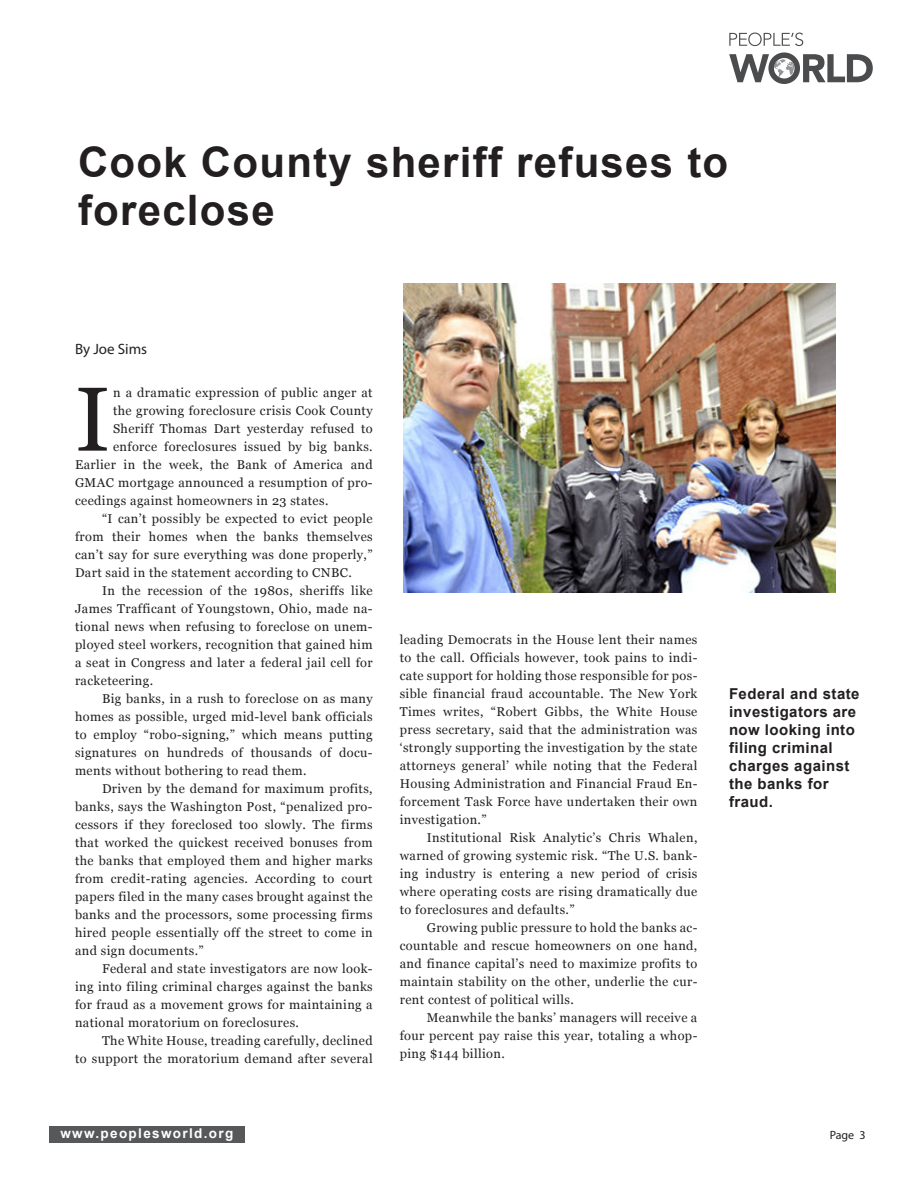
<style>
.page{position:relative;width:918px;height:1188px;background:#fff}
.page>*{position:absolute;margin:0;border:0;box-sizing:border-box;transform-origin:0 0}
.caps_paragraph{font:90.75px "Georgia";color:#231f20}
.title_arial-medium{font:700 42px/48px "Arial";letter-spacing:.03em;color:#231f20}
.quote{font:700 15px/18px "Arial";letter-spacing:.03em;color:#231f20}
.by_line{font:15px "Myriad Pro";color:#231f20}
.t1{font:700 13.5px "Arial";letter-spacing:.1em;color:#fff}
.body-text{font:12.75px/18px "Georgia";letter-spacing:.03em;color:#231f20;text-align:justify}
.caps_paragraph-2{font:12.75px "Georgia";letter-spacing:.03em;color:#231f20}
.by_line-2{font:12px "Myriad Pro";color:#231f20}
</style>
<div class="page">
<img style="left:404px;top:284px;width:432px;height:309px">
<div style="left:49px;top:1126px;width:196px;height:17px;background:#57585a"></div>
<svg style="left:729px;top:33px;width:74px;height:13px"></svg>
<svg style="left:729px;top:52px;width:144px;height:32px"></svg>
<p class="title_arial-medium" style="left:78px;top:139px;width:652px">Cook County sheriff refuses to foreclose</p>
<p class="by_line" style="left:75px;top:340px;width:74px">By Joe Sims</p>
<p class="caps_paragraph" style="left:75px;top:368px;width:37px">I</p>
<p class="caps_paragraph-2" style="left:113px;top:385px;width:261px">n a dramatic expression of public anger at</p>
<p class="caps_paragraph-2" style="left:113px;top:403px;width:261px">the growing foreclosure crisis Cook County</p>
<p class="caps_paragraph-2" style="left:113px;top:421px;width:261px">Sheriff Thomas Dart yesterday refused to</p>
<p class="caps_paragraph-2" style="left:113px;top:439px;width:261px">enforce foreclosures issued by big banks.</p>
<p class="caps_paragraph-2" style="left:75px;top:457px;width:299px">Earlier in the week, the Bank of America and</p>
<p class="caps_paragraph-2" style="left:75px;top:475px;width:299px">GMAC mortgage announced a resumption of pro-</p>
<p class="caps_paragraph-2" style="left:75px;top:493px;width:255px">ceedings against homeowners in 23 states.</p>
<p class="body-text" style="left:75px;top:509px;width:299px;text-indent:27px">“I can’t possibly be expected to evict people from their homes when the banks themselves can’t say for sure everything was done properly,” Dart said in the statement according to CNBC.</p>
<p class="body-text" style="left:75px;top:581px;width:299px;text-indent:27px">In the recession of the 1980s, sheriffs like James Trafficant of Youngstown, Ohio, made na&shy;tional news when refusing to foreclose on unem&shy;ployed steel workers, recognition that gained him a seat in Congress and later a federal jail cell for racketeering.</p>
<p class="body-text" style="left:75px;top:689px;width:299px;text-indent:27px">Big banks, in a rush to foreclose on as many homes as possible, urged mid-level bank officials to employ “robo-signing,” which means putting signatures on hundreds of thousands of docu&shy;ments without bothering to read them.</p>
<p class="body-text" style="left:75px;top:779px;width:299px;text-indent:27px">Driven by the demand for maximum profits, banks, says the Washington Post, “penalized pro&shy;cessors if they foreclosed too slowly. The firms that worked the quickest received bonuses from the banks that employed them and higher marks from credit-rating agencies. According to court papers filed in the many cases brought against the banks and the processors, some processing firms hired people essentially off the street to come in and sign documents.”</p>
<p class="body-text" style="left:75px;top:959px;width:299px;text-indent:27px">Federal and state investigators are now look&shy;ing into filing criminal charges against the banks for fraud as a movement grows for maintaining a national moratorium on foreclosures.</p>
<p class="body-text" style="left:75px;top:1031px;width:299px;text-align:right">The White House, treading carefully, declined<br>to support the moratorium demand after several</p>
<p class="t1" style="left:60px;top:1125px;width:174px">www.peoplesworld.org</p>
<p class="body-text" style="left:400px;top:631px;width:299px">leading Democrats in the House lent their names to the call. Officials however, took pains to indi&shy;cate support for holding those responsible for pos&shy;sible financial fraud accountable. The New York Times writes, “Robert Gibbs, the White House press secretary, said that the administration was ‘strongly supporting the investigation by the state attorneys general’ while noting that the Federal Housing Administration and Financial Fraud En&shy;forcement Task Force have undertaken their own investigation.”</p>
<p class="body-text" style="left:400px;top:829px;width:299px;text-indent:27px">Institutional Risk Analytic’s Chris Whalen, warned of growing systemic risk. “The U.S. bank&shy;ing industry is entering a new period of crisis where operating costs are rising dramatically due to foreclosures and defaults.”</p>
<p class="body-text" style="left:400px;top:919px;width:299px;text-indent:27px">Growing public pressure to hold the banks ac&shy;countable and rescue homeowners on one hand, and finance capital’s need to maximize profits to maintain stability on the other, underlie the cur&shy;rent contest of political wills.</p>
<p class="body-text" style="left:400px;top:1009px;width:299px;text-indent:27px">Meanwhile the banks’ managers will receive a four percent pay raise this year, totaling a whop&shy;ping $144 billion.</p>
<p class="quote" style="left:729px;top:686px;width:132px">Federal and state investigators are now looking into filing criminal charges against the banks for fraud.</p>
<p class="by_line-2" style="left:830px;top:1127px;width:37px">Page 3</p>
</div>
